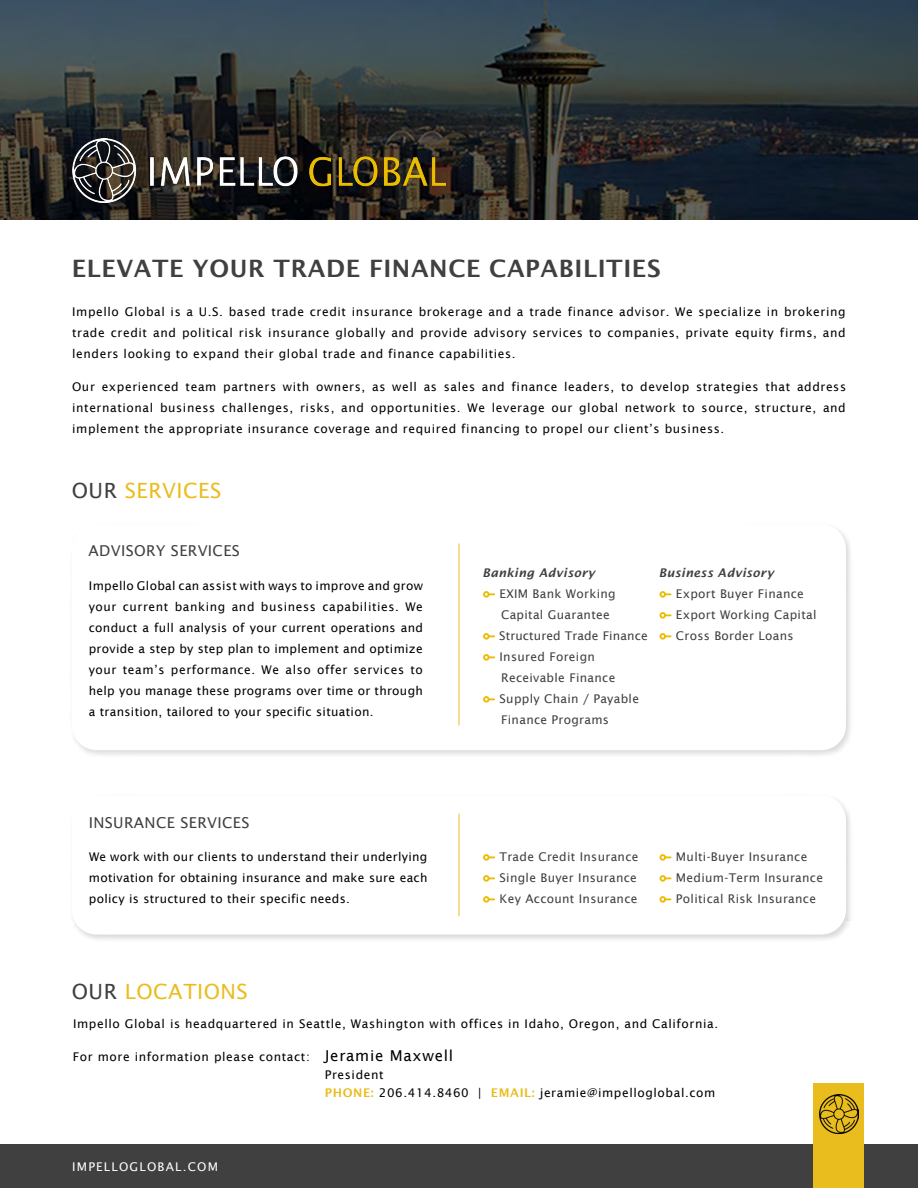
<style>
.page{position:relative;width:918px;height:1188px;background:#fff}
.page>*{position:absolute;margin:0;border:0;box-sizing:border-box;transform-origin:0 0}
.t1{font:600 24px "Lucida Sans";letter-spacing:.025em;color:#404040}
.t2{font:21px "Lucida Sans";letter-spacing:.025em;color:#eabd1e}
.t3{font:15px "Lucida Sans";letter-spacing:.025em;color:#404040}
.t4{font:12px/21px "Lucida Sans";letter-spacing:.05em;color:#000;text-align:justify}
.t5{font:12px/21px "Lucida Sans";letter-spacing:.025em;color:#404040}
.t6{font:italic 600 12px "Lucida Sans";letter-spacing:.025em;color:#404040}
.t7{font:12px "Lucida Sans";letter-spacing:.1em;color:#fff}
.s1{color:#404040}
.s2{font-size:15px}
.s3{font-weight:600;color:#eabd1e}
</style>
<div class="page">
<svg style="left:0;top:0;width:918px;height:220px;background:#2f373b"></svg>
<img style="left:72px;top:139px;width:373px;height:63px">
<div style="left:0;top:1145px;width:918px;height:43px;background:#404040"></div>
<div style="left:814px;top:1084px;width:50px;height:104px;background:#eabd1e"></div>
<img style="left:819px;top:1095px;width:39px;height:39px">
<div style="left:70px;top:522px;width:784px;height:236px;background:#000;opacity:.15"></div>
<div style="left:72px;top:524px;width:774px;height:226px;background:#fff;border-radius:25px"></div>
<div style="left:483px;top:591px;width:7px;height:7px;border:2px solid #eabd02;border-radius:50%"></div>
<div style="left:483px;top:633px;width:7px;height:7px;border:2px solid #eabd02;border-radius:50%"></div>
<div style="left:483px;top:654px;width:7px;height:7px;border:2px solid #eabd02;border-radius:50%"></div>
<div style="left:483px;top:696px;width:7px;height:7px;border:2px solid #eabd02;border-radius:50%"></div>
<hr style="left:459px;top:544px;width:1px;height:181px;background:#eabd1e">
<div style="left:660px;top:591px;width:6px;height:7px;border:2px solid #eabd02;border-radius:50%"></div>
<svg style="left:665px;top:593px;width:6px;height:2px"></svg>
<div style="left:660px;top:612px;width:6px;height:7px;border:2px solid #eabd02;border-radius:50%"></div>
<svg style="left:665px;top:614px;width:6px;height:2px"></svg>
<div style="left:660px;top:633px;width:6px;height:7px;border:2px solid #eabd02;border-radius:50%"></div>
<svg style="left:665px;top:635px;width:6px;height:2px"></svg>
<div style="left:70px;top:793px;width:784px;height:150px;background:#000;opacity:.15"></div>
<div style="left:72px;top:795px;width:774px;height:140px;background:#fff;border-radius:25px"></div>
<div style="left:483px;top:854px;width:7px;height:7px;border:2px solid #eabd02;border-radius:50%"></div>
<div style="left:483px;top:875px;width:7px;height:7px;border:2px solid #eabd02;border-radius:50%"></div>
<div style="left:483px;top:896px;width:7px;height:7px;border:2px solid #eabd02;border-radius:50%"></div>
<div style="left:660px;top:854px;width:6px;height:7px;border:2px solid #eabd02;border-radius:50%"></div>
<svg style="left:665px;top:856px;width:6px;height:2px"></svg>
<div style="left:660px;top:875px;width:6px;height:7px;border:2px solid #eabd02;border-radius:50%"></div>
<svg style="left:665px;top:877px;width:6px;height:2px"></svg>
<div style="left:660px;top:896px;width:6px;height:7px;border:2px solid #eabd02;border-radius:50%"></div>
<svg style="left:665px;top:898px;width:6px;height:2px"></svg>
<hr style="left:459px;top:814px;width:1px;height:102px;background:#eabd1e">
<p class="t1" style="left:72px;top:255px;width:590px">ELEVATE YOUR TRADE FINANCE CAPABILITIES</p>
<p class="t4" style="left:72px;top:301px;width:775px">Impello Global is a U.S. based trade credit insurance brokerage and a trade finance advisor. We specialize in brokering trade credit and political risk insurance globally and provide advisory services to companies, private equity firms, and lenders looking to expand their global trade and finance capabilities.</p>
<p class="t4" style="left:72px;top:376px;width:776px">Our experienced team partners with owners, as well as sales and finance leaders, to develop strategies that address international business challenges, risks, and opportunities. We leverage our global network to source, structure, and implement the appropriate insurance coverage and required financing to propel our client’s business.</p>
<p class="t2" style="left:72px;top:478px;width:151px"><span class="s1">OUR</span> SERVICES</p>
<p class="t3" style="left:89px;top:542px;width:153px">ADVISORY SERVICES</p>
<p class="t4" style="left:89px;top:575px;width:336px">Impello Global can assist with ways to improve and grow your current banking and business capabilities. We conduct a full analysis of your current operations and provide a step by step plan to implement and optimize your team’s performance. We also offer services to help you manage these programs over time or through a transition, tailored to your specific situation.</p>
<p class="t6" style="left:483px;top:565px;width:114px">Banking Advisory</p>
<p class="t5" style="left:500px;top:583px;width:118px">EXIM Bank Working<br>Capital Guarantee</p>
<p class="t5" style="left:499px;top:625px;width:150px">Structured Trade Finance</p>
<p class="t5" style="left:500px;top:646px;width:117px">Insured Foreign<br>Receivable Finance</p>
<p class="t5" style="left:500px;top:688px;width:141px">Supply Chain / Payable<br>Finance Programs</p>
<p class="t6" style="left:659px;top:565px;width:116px">Business Advisory</p>
<p class="t5" style="left:676px;top:583px;width:129px">Export Buyer Finance</p>
<p class="t5" style="left:676px;top:604px;width:142px">Export Working Capital</p>
<p class="t5" style="left:676px;top:625px;width:119px">Cross Border Loans</p>
<p class="t3" style="left:89px;top:814px;width:162px">INSURANCE SERVICES</p>
<p class="t4" style="left:89px;top:846px;width:340px">We work with our clients to understand their underlying motivation for obtaining insurance and make sure each policy is structured to their specific needs.</p>
<p class="t5" style="left:500px;top:846px;width:140px">Trade Credit Insurance</p>
<p class="t5" style="left:500px;top:867px;width:139px">Single Buyer Insurance</p>
<p class="t5" style="left:500px;top:888px;width:139px">Key Account Insurance</p>
<p class="t2" style="left:72px;top:980px;width:178px"><span class="s1">OUR</span> LOCATIONS</p>
<p class="t5" style="left:676px;top:846px;width:133px">Multi-Buyer Insurance</p>
<p class="t5" style="left:676px;top:867px;width:149px">Medium-Term Insurance</p>
<p class="t5" style="left:676px;top:888px;width:142px">Political Risk Insurance</p>
<p class="t4" style="left:73px;top:1013px;width:647px">Impello Global is headquartered in Seattle, Washington with offices in Idaho, Oregon, and California.</p>
<p class="t4" style="left:325px;top:1048px;width:392px;line-height:18px;text-align:left;text-indent:-252px">For more information please contact: <span class="s2">Jeramie Maxwell<br></span>President<br><span class="s3">PHONE:</span> 206.414.8460 | <span class="s3">EMAIL:</span> jeramie@impelloglobal.com</p>
<p class="t7" style="left:72px;top:1160px;width:147px">IMPELLOGLOBAL.COM</p>
</div>
